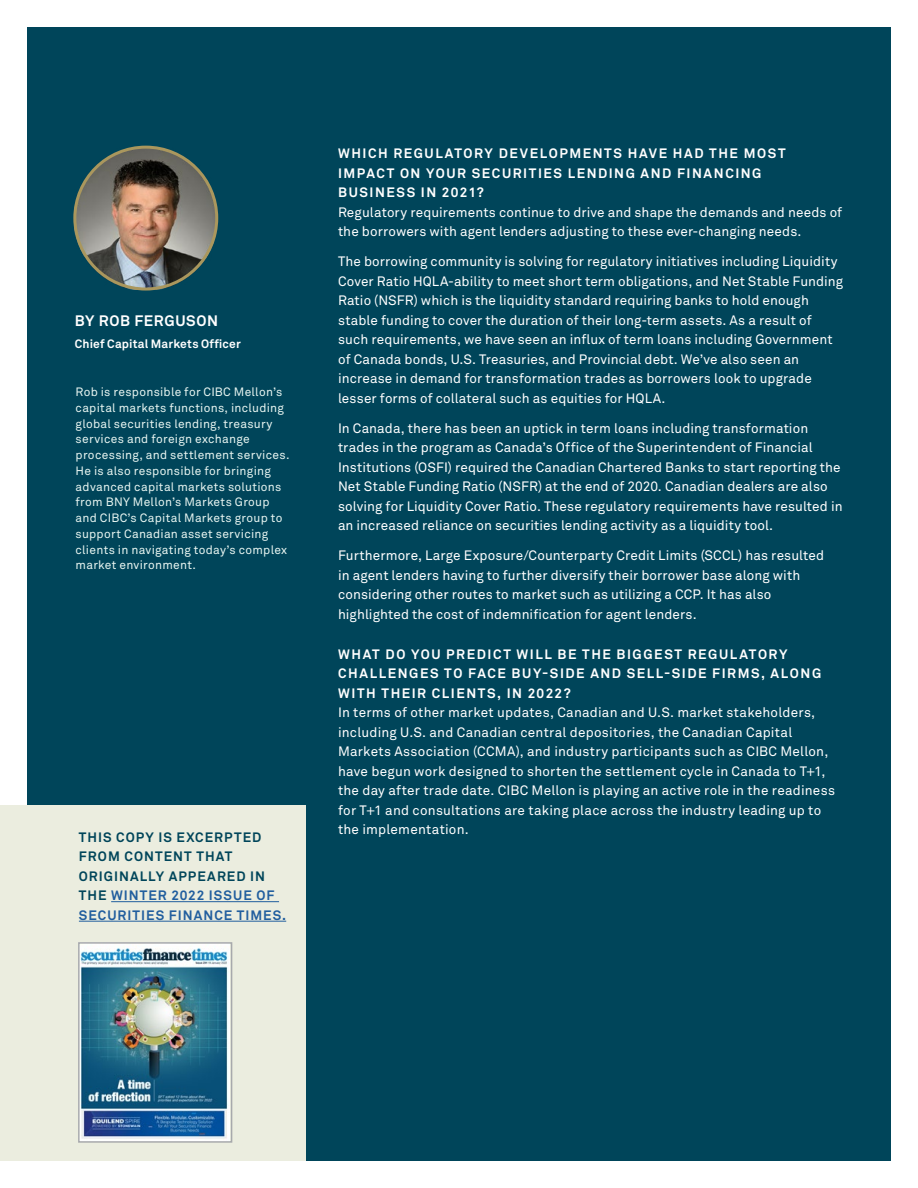
<style>
.page{position:relative;width:918px;height:1188px;background:#fff}
.page>*{position:absolute;margin:0;border:0;box-sizing:border-box;transform-origin:0 0}
.SubHead{font:700 15px "Akkurat Pro";letter-spacing:.04em;color:#fff}
.Body_Copy__Akkurat_P{font:13.5px/19.5px "Akkurat Pro";letter-spacing:.01em;color:#fff}
.Body_Copy__Akkurat_P-2{font:700 13.5px/19.5px "Akkurat Pro";letter-spacing:.115em;color:#fff}
.Body_Copy__Akkurat_P-3{font:700 13.5px/19.5px "Akkurat Pro";letter-spacing:.075em;color:#00455a}
.Footnotes___Captions{font:12px/15.8px "Akkurat Pro";letter-spacing:.02em;color:#e8f5f1}
.Footnotes___Captions-2{font:700 12px "Akkurat Pro";letter-spacing:.015em;color:#fff}
.s1{color:#215e9e}
</style>
<div class="page">
<div style="left:27px;top:27px;width:864px;height:1134px;background:#00455a"></div>
<img style="left:75px;top:147px;width:142px;height:142px">
<div style="left:73px;top:146px;width:145px;height:145px;border:3px solid #aa975d;border-radius:50%"></div>
<div style="left:0;top:806px;width:306px;height:355px;background:#ebeddf"></div>
<hr style="left:111px;top:901px;width:168px;height:1px;background:#215e9e">
<hr style="left:79px;top:921px;width:207px;height:1px;background:#215e9e">
<img style="left:81px;top:945px;width:148px;height:195px">
<div style="left:78px;top:942px;width:154px;height:201px;border:2px solid #a7a9ac"></div>
<p class="SubHead" style="left:75px;top:311px;width:145px">BY ROB FERGUSON</p>
<p class="Footnotes___Captions-2" style="left:75px;top:336px;width:167px">Chief Capital Markets Officer</p>
<p class="Footnotes___Captions" style="left:76px;top:384px;width:215px">Rob is responsible for CIBC Mellon’s capital markets functions, including global securities lending, treasury services and foreign exchange processing, and settlement services.<br>He is also responsible for bringing advanced capital markets solutions from BNY Mellon’s Markets Group and CIBC’s Capital Markets group to support Canadian asset servicing clients in navigating today’s complex market environment.</p>
<p class="Body_Copy__Akkurat_P-3" style="left:79px;top:827px;width:209px">THIS COPY IS EXCERPTED<br>FROM CONTENT THAT<br>ORIGINALLY APPEARED IN<br>THE <span class="s1">WINTER 2022 ISSUE OF<br>SECURITIES FINANCE TIMES.</span></p>
<p class="Body_Copy__Akkurat_P-2" style="left:338px;top:144px;width:449px">WHICH REGULATORY DEVELOPMENTS HAVE HAD THE MOST<br>IMPACT ON YOUR SECURITIES LENDING AND FINANCING<br>BUSINESS IN 2021?</p>
<p class="Body_Copy__Akkurat_P" style="left:338px;top:202px;width:506px">Regulatory requirements continue to drive and shape the demands and needs of the borrowers with agent lenders adjusting to these ever-changing needs.</p>
<p class="Body_Copy__Akkurat_P" style="left:338px;top:252px;width:507px">The borrowing community is solving for regulatory initiatives including Liquidity Cover Ratio HQLA-ability to meet short term obligations, and Net Stable Funding Ratio (NSFR) which is the liquidity standard requiring banks to hold enough stable funding to cover the duration of their long-term assets. As a result of such requirements, we have seen an influx of term loans including Government of Canada bonds, U.S. Treasuries, and Provincial debt. We’ve also seen an increase in demand for transformation trades as borrowers look to upgrade lesser forms of collateral such as equities for HQLA.</p>
<p class="Body_Copy__Akkurat_P" style="left:338px;top:418px;width:506px">In Canada, there has been an uptick in term loans including transformation trades in the program as Canada’s Office of the Superintendent of Financial Institutions (OSFI) required the Canadian Chartered Banks to start reporting the Net Stable Funding Ratio (NSFR) at the end of 2020. Canadian dealers are also solving for Liquidity Cover Ratio. These regulatory requirements have resulted in an increased reliance on securities lending activity as a liquidity tool.</p>
<p class="Body_Copy__Akkurat_P" style="left:338px;top:546px;width:488px">Furthermore, Large Exposure/Counterparty Credit Limits (SCCL) has resulted in agent lenders having to further diversify their borrower base along with considering other routes to market such as utilizing a CCP. It has also highlighted the cost of indemnification for agent lenders.</p>
<p class="Body_Copy__Akkurat_P-2" style="left:338px;top:644px;width:485px">WHAT DO YOU PREDICT WILL BE THE BIGGEST REGULATORY<br>CHALLENGES TO FACE BUY-SIDE AND SELL-SIDE FIRMS, ALONG<br>WITH THEIR CLIENTS, IN 2022?</p>
<p class="Body_Copy__Akkurat_P" style="left:338px;top:703px;width:499px">In terms of other market updates, Canadian and U.S. market stakeholders, including U.S. and Canadian central depositories, the Canadian Capital Markets Association (CCMA), and industry participants such as CIBC Mellon, have begun work designed to shorten the settlement cycle in Canada to T+1, the day after trade date. CIBC Mellon is playing an active role in the readiness for T+1 and consultations are taking place across the industry leading up to the implementation.</p>
</div>
